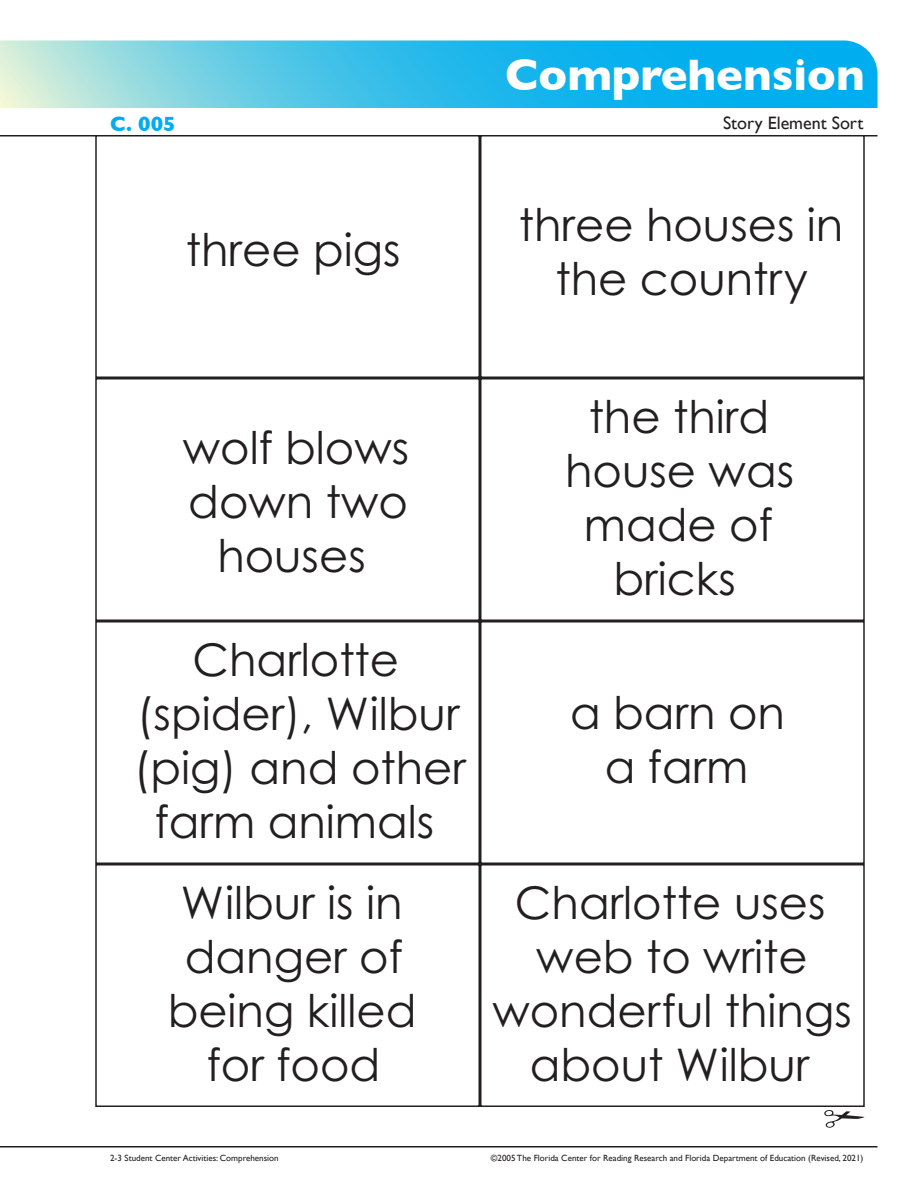
<style>
.page{position:relative;width:918px;height:1188px;background:#fff}
.page>*{position:absolute;margin:0;border:0;box-sizing:border-box;transform-origin:0 0}
.t1{font:45px/54px "Century Gothic Pro";color:#231f20;text-align:center}
.t2{font:700 45px "Gill Sans";color:#fff}
.t3{font:700 21px "Gill Sans";color:#00aeef}
.Activity_Name{font:18px "Gill Sans";color:#231f20}
.t4{font:9px "Gill Sans";color:#231f20}
</style>
<div class="page">
<svg style="left:0;top:40px;width:878px;height:68px;background:#43c1e8"></svg>
<hr style="left:0;top:135px;width:878px;height:1px;background:#231f20">
<hr style="left:0;top:1146px;width:878px;height:2px;background:#231f20">
<div style="left:95px;top:135px;width:385px;height:243px;border:2px solid #231f20"></div>
<div style="left:480px;top:135px;width:385px;height:243px;border:2px solid #231f20"></div>
<div style="left:95px;top:378px;width:385px;height:243px;border:2px solid #231f20"></div>
<div style="left:480px;top:378px;width:385px;height:243px;border:2px solid #231f20"></div>
<div style="left:95px;top:621px;width:385px;height:243px;border:2px solid #231f20"></div>
<div style="left:480px;top:621px;width:385px;height:243px;border:2px solid #231f20"></div>
<div style="left:95px;top:864px;width:385px;height:243px;border:2px solid #231f20"></div>
<div style="left:480px;top:864px;width:385px;height:243px;border:2px solid #231f20"></div>
<svg style="left:824px;top:1110px;width:41px;height:18px"></svg>
<p class="t2" style="left:505px;top:39px;width:361px">Comprehension</p>
<p class="t3" style="left:110px;top:107px;width:67px">C. 005</p>
<p class="Activity_Name" style="left:723px;top:112px;width:142px">Story Element Sort</p>
<p class="t1" style="left:186px;top:222px;width:216px">three pigs</p>
<p class="t1" style="left:183px;top:420px;width:228px">wolf blows down two houses</p>
<p class="t1" style="left:134px;top:632px;width:334px">Charlotte (spider), Wilbur (pig) and other farm animals</p>
<p class="t1" style="left:519px;top:197px;width:326px">three houses in the country</p>
<p class="t1" style="left:565px;top:389px;width:231px">the third house was made of bricks</p>
<p class="t1" style="left:570px;top:685px;width:217px">a barn on a farm</p>
<p class="t1" style="left:168px;top:875px;width:250px">Wilbur is in danger of being killed for food</p>
<p class="t1" style="left:492px;top:875px;width:361px">Charlotte uses web to write wonderful things about Wilbur</p>
<p class="t4" style="left:110px;top:1152px;width:170px">2-3 Student Center Activities: Comprehension</p>
<p class="t4" style="left:491px;top:1152px;width:374px">©2005 The Florida Center for Reading Research and Florida Department of Education (Revised, 2021)</p>
</div>
